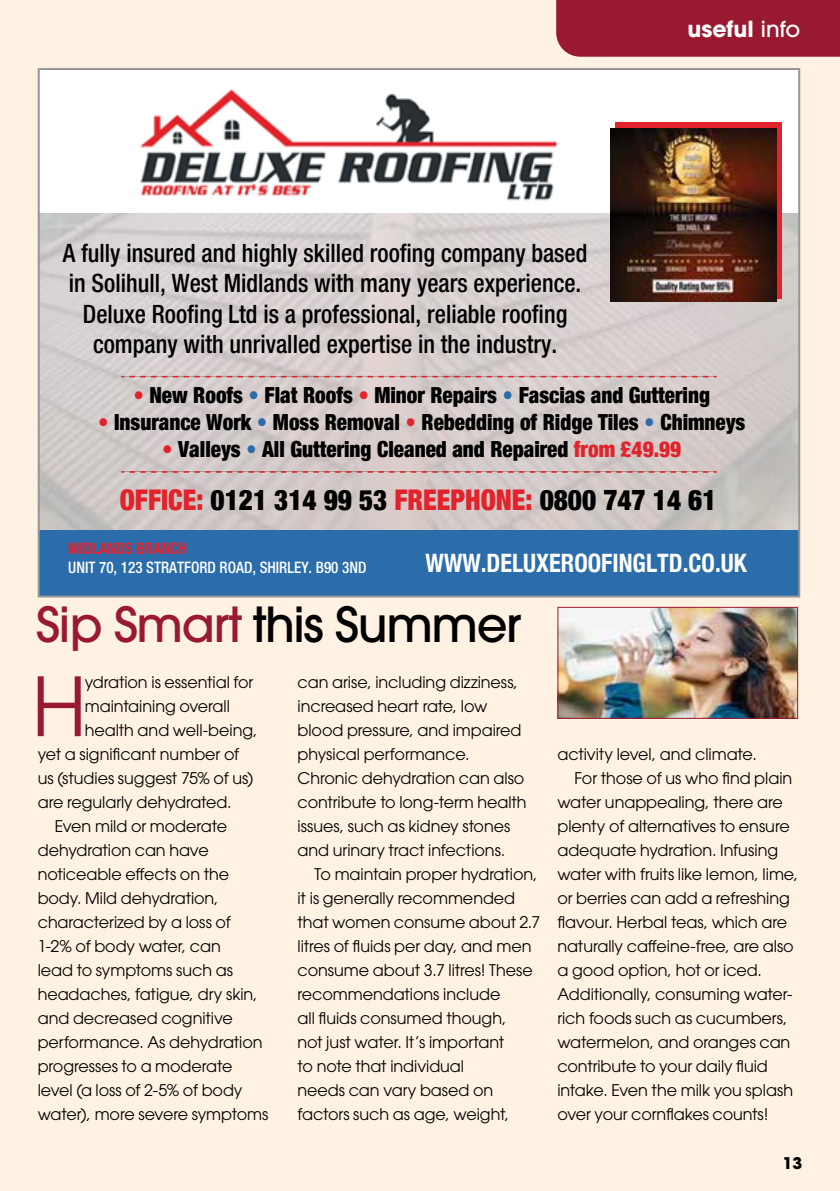
<style>
.page{position:relative;width:840px;height:1191px;background:#fff}
.page>*{position:absolute;margin:0;border:0;box-sizing:border-box;transform-origin:0 0}
.t1{font:80.8px "ITC Avant Garde Pro";color:#991a30}
.t2{font:500 48px "ITC Avant Garde Pro";letter-spacing:-.03em;color:#000}
.t3{font:900 condensed 28.4px "Helvetica Neue";color:#000;scale:.95 1}
.t4{font:500 condensed 25.4px/30.4px "Helvetica Neue LT Std";color:#000;text-align:center;scale:.95 1}
.t5{font:700 condensed 25.4px "Helvetica Neue";color:#fff;scale:.95 1}
.t6{font:900 condensed 22.2px "Helvetica Neue";color:#000;scale:.95 1}
.t7{font:700 22px "ITC Avant Garde Pro";color:#fff}
.t8{font:16px/24px "ITC Avant Garde Pro";letter-spacing:-.005em;color:#000}
.t9{font:700 16px "ITC Avant Garde Pro";color:#000}
.t10{font:500 condensed 15.8px "Helvetica Neue LT Std";color:#fff;scale:.95 1}
.t11{font:700 condensed 15.8px "Helvetica Neue";color:#e3232c;scale:.95 1}
.s1{font-weight:500}
.s2{color:#e3232c}
.s3{color:#2b6cab}
.s4{color:#991a30}
</style>
<div class="page">
<div style="left:0;top:0;width:839px;height:1191px;background:#fff2e2"></div>
<div style="left:556px;top:0;width:283px;height:57px;background:#991a30"></div>
<img style="left:41px;top:213px;width:755px;height:317px">
<div style="left:39px;top:69px;width:759px;height:144px;background:#fff"></div>
<img style="left:140px;top:89px;width:418px;height:112px">
<div style="left:39px;top:530px;width:759px;height:66px;background:#2b6cab"></div>
<svg style="left:121px;top:471px;width:595px;height:2px"></svg>
<svg style="left:121px;top:376px;width:595px;height:1px"></svg>
<svg style="left:615px;top:122px;width:166px;height:177px;background:#c42026"></svg>
<img style="left:610px;top:128px;width:165px;height:174px">
<img style="left:559px;top:609px;width:236px;height:108px">
<div style="left:557px;top:607px;width:240px;height:112px;border:1px solid #991a30"></div>
<h3 class="t4" style="left:63px;top:237px;width:553px">A fully insured and highly skilled roofing company based in Solihull, West Midlands with many years experience.<br>Deluxe Roofing Ltd is a professional, reliable roofing company with unrivalled expertise in the industry.</h3>
<h3 class="t7" style="left:687px;top:14px;width:114px">useful <span class="s1">info</span></h3>
<h3 class="t6" style="left:133px;top:377px;width:608px"><span class="s2">•</span> New Roofs <span class="s3">•</span> Flat Roofs <span class="s2">•</span> Minor Repairs <span class="s3">•</span> Fascias and Guttering</h3>
<h3 class="t6" style="left:98px;top:404px;width:682px"><span class="s2">•</span> Insurance Work <span class="s3">•</span> Moss Removal <span class="s2">•</span> Rebedding of Ridge Tiles <span class="s3">•</span> Chimneys</h3>
<h3 class="t6" style="left:162px;top:430px;width:547px"><span class="s2">•</span> Valleys <span class="s3">•</span> All Guttering Cleaned and Repaired <span class="s2">from £49.99</span></h3>
<h3 class="t3" style="left:120px;top:476px;width:629px"><span class="s2">OFFICE:</span> 0121 314 99 53 <span class="s2">FREEPHONE:</span> 0800 747 14 61</h3>
<p class="t11" style="left:68px;top:535px;width:126px">MIDLANDS BRANCH</p>
<p class="t10" style="left:68px;top:558px;width:315px">UNIT 70, 123 STRATFORD ROAD, SHIRLEY. B90 3ND</p>
<h3 class="t5" style="left:425px;top:542px;width:339px">WWW.DELUXEROOFINGLTD.CO.UK</h3>
<h2 class="t2" style="left:36px;top:594px;width:486px"><span class="s4">Sip Smart</span> this Summer</h2>
<h1 class="t1" style="left:32px;top:656px;width:57px">H</h1>
<p class="t8" style="left:85px;top:670px;width:170px">ydration is essential for</p>
<p class="t8" style="left:85px;top:694px;width:147px">maintaining overall</p>
<p class="t8" style="left:85px;top:718px;width:174px">health and well-being,</p>
<p class="t8" style="left:38px;top:742px;width:203px">yet a significant number of</p>
<p class="t8" style="left:38px;top:766px;width:217px">us (studies suggest 75% of us)</p>
<p class="t8" style="left:38px;top:790px;width:195px">are regularly dehydrated.</p>
<p class="t8" style="left:55px;top:814px;width:174px">Even mild or moderate</p>
<p class="t8" style="left:38px;top:838px;width:172px">dehydration can have</p>
<p class="t8" style="left:38px;top:862px;width:193px">noticeable effects on the</p>
<p class="t8" style="left:38px;top:886px;width:182px">body. Mild dehydration,</p>
<p class="t8" style="left:38px;top:910px;width:194px">characterized by a loss of</p>
<p class="t8" style="left:38px;top:934px;width:184px">1-2% of body water, can</p>
<p class="t8" style="left:38px;top:958px;width:197px">lead to symptoms such as</p>
<p class="t8" style="left:38px;top:982px;width:221px">headaches, fatigue, dry skin,</p>
<p class="t8" style="left:38px;top:1006px;width:196px">and decreased cognitive</p>
<p class="t8" style="left:38px;top:1030px;width:226px">performance. As dehydration</p>
<p class="t8" style="left:38px;top:1054px;width:196px">progresses to a moderate</p>
<p class="t8" style="left:38px;top:1078px;width:206px">level (a loss of 2-5% of body</p>
<p class="t8" style="left:38px;top:1102px;width:232px">water), more severe symptoms</p>
<p class="t8" style="left:297px;top:670px;width:230px">can arise, including dizziness, increased heart rate, low blood pressure, and impaired physical performance.<br>Chronic dehydration can also contribute to long-term health issues, such as kidney stones and urinary tract infections.</p>
<p class="t8" style="left:297px;top:862px;width:244px;text-indent:17px">To maintain proper hydration, it is generally recommended that women consume about 2.7 litres of fluids per day, and men consume about 3.7 litres! These recommendations include<br>all fluids consumed though,<br>not just water. It’s important<br>to note that individual<br>needs can vary based on factors such as age, weight,</p>
<p class="t8" style="left:557px;top:742px;width:201px">activity level, and climate.</p>
<p class="t8" style="left:574px;top:766px;width:219px">For those of us who find plain</p>
<p class="t8" style="left:557px;top:790px;width:227px">water unappealing, there are</p>
<p class="t8" style="left:557px;top:814px;width:234px">plenty of alternatives to ensure</p>
<p class="t8" style="left:557px;top:838px;width:222px">adequate hydration. Infusing</p>
<p class="t8" style="left:557px;top:862px;width:242px">water with fruits like lemon, lime,</p>
<p class="t8" style="left:557px;top:886px;width:234px">or berries can add a refreshing</p>
<p class="t8" style="left:557px;top:910px;width:231px">flavour. Herbal teas, which are</p>
<p class="t8" style="left:557px;top:934px;width:238px">naturally caffeine-free, are also</p>
<p class="t8" style="left:557px;top:958px;width:206px">a good option, hot or iced.</p>
<p class="t8" style="left:557px;top:982px;width:236px">Additionally, consuming water-</p>
<p class="t8" style="left:557px;top:1006px;width:231px">rich foods such as cucumbers,</p>
<p class="t8" style="left:557px;top:1030px;width:234px">watermelon, and oranges can</p>
<p class="t8" style="left:557px;top:1054px;width:212px">contribute to your daily fluid</p>
<p class="t8" style="left:557px;top:1078px;width:237px">intake. Even the milk you splash</p>
<p class="t8" style="left:557px;top:1102px;width:212px">over your cornflakes counts!</p>
<p class="t9" style="left:782px;top:1152px;width:21px">13</p>
</div>
